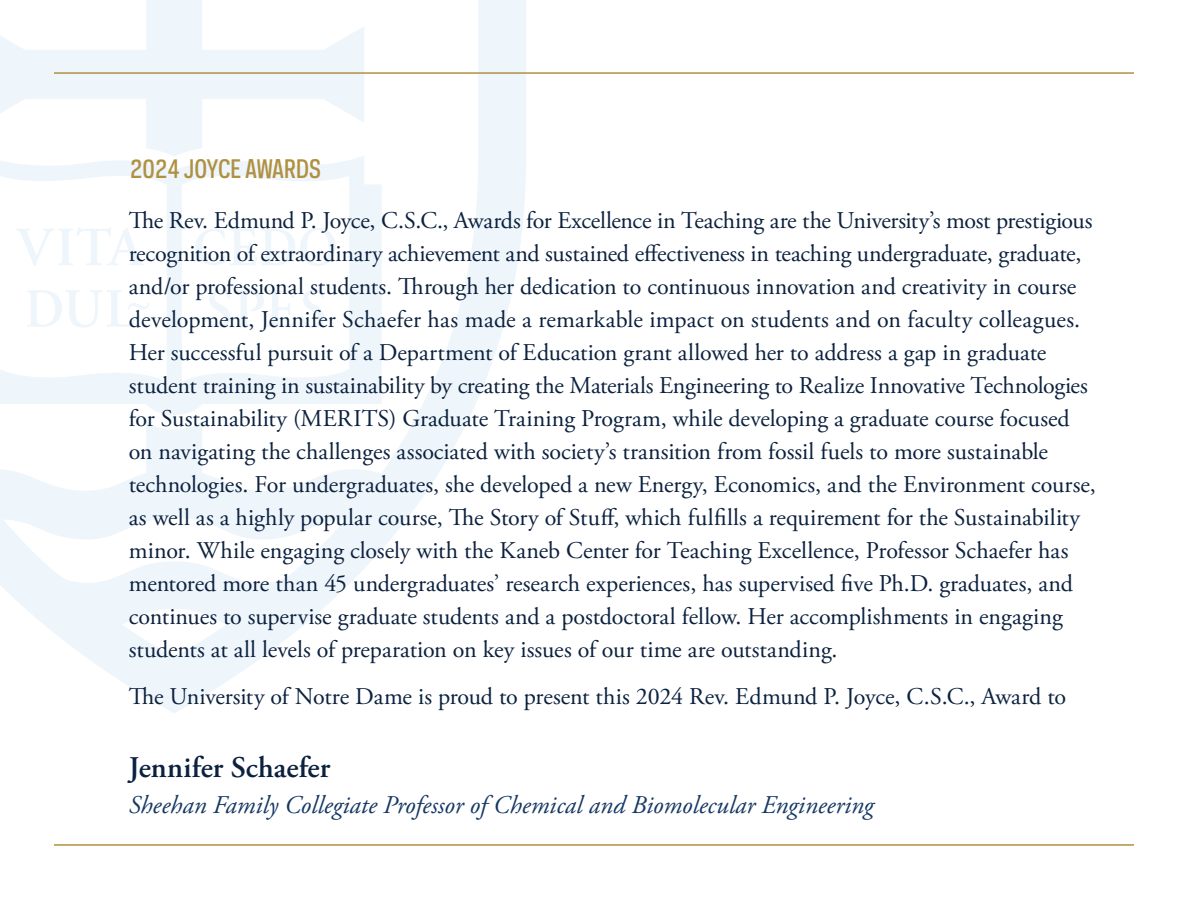
<style>
.page{position:relative;width:1188px;height:918px;background:#fff}
.page>*{position:absolute;margin:0;border:0;box-sizing:border-box;transform-origin:0 0}
.t1{font:600 30px "Adobe Garamond Pro";color:#0b213e}
.t2{font:italic 25.5px "Adobe Garamond Pro";color:#153864}
.t3{font:24px/33px "Adobe Garamond Pro";letter-spacing:-.005em;color:#0b213e}
.t4{font:500 24px "Galaxie Polaris Condensed";color:#af9141}
</style>
<div class="page">
<svg style="left:0;top:0;width:526px;height:713px"></svg>
<svg style="left:0;top:0;width:364px;height:157px"></svg>
<hr style="left:54px;top:844px;width:1080px;height:2px;background:#af9141">
<hr style="left:54px;top:72px;width:1080px;height:2px;background:#af9141">
<p class="t4" style="left:130px;top:153px;width:192px">2024 JOYCE AWARDS</p>
<p class="t3" style="left:129px;top:205px;width:969px">The Rev. Edmund P. Joyce, C.S.C., Awards for Excellence in Teaching are the University’s most prestigious recognition of extraordinary achievement and sustained effectiveness in teaching undergraduate, graduate, and/or professional students. Through her dedication to continuous innovation and creativity in course development, Jennifer Schaefer has made a remarkable impact on students and on faculty colleagues.<br>Her successful pursuit of a Department of Education grant allowed her to address a gap in graduate student training in sustainability by creating the Materials Engineering to Realize Innovative Technologies for Sustainability (MERITS) Graduate Training Program, while developing a graduate course focused on navigating the challenges associated with society’s transition from fossil fuels to more sustainable technologies. For undergraduates, she developed a new Energy, Economics, and the Environment course, as well as a highly popular course, The Story of Stuff, which fulfills a requirement for the Sustainability minor. While engaging closely with the Kaneb Center for Teaching Excellence, Professor Schaefer has mentored more than 45 undergraduates’ research experiences, has supervised five Ph.D. graduates, and continues to supervise graduate students and a postdoctoral fellow. Her accomplishments in engaging students at all levels of preparation on key issues of our time are outstanding.</p>
<p class="t3" style="left:129px;top:681px;width:939px">The University of Notre Dame is proud to present this 2024 Rev. Edmund P. Joyce, C.S.C., Award to</p>
<p class="t1" style="left:129px;top:751px;width:203px">Jennifer Schaefer</p>
<p class="t2" style="left:129px;top:790px;width:746px">Sheehan Family Collegiate Professor of Chemical and Biomolecular Engineering</p>
</div>
